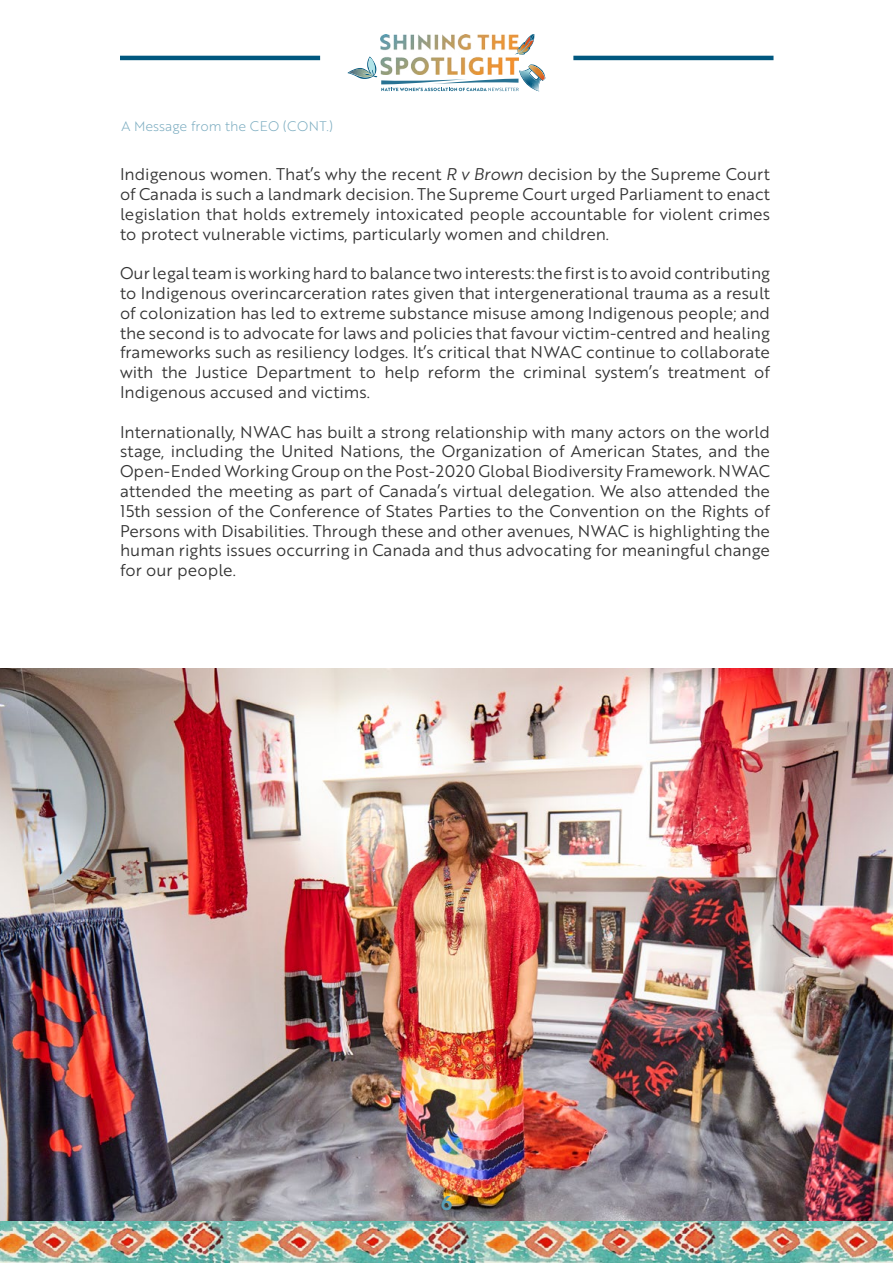
<style>
.page{position:relative;width:893px;height:1263px;background:#fff}
.page>*{position:absolute;margin:0;border:0;box-sizing:border-box;transform-origin:0 0}
.t1{font:19.5px "Brother 1816 Bold";color:#5a9db5}
.t2{font:16.5px/19.8px "Brother 1816 Book";color:#333;text-align:justify}
.t3{font:13.5px "Brother 1816 Light";color:#7bacc0}
.s1{font-family:"Brother 1816 Book Italic"}
</style>
<div class="page">
<img style="left:348px;top:34px;width:197px;height:57px">
<hr style="left:120px;top:56px;width:200px;height:4px;background:#00587f">
<hr style="left:573px;top:56px;width:200px;height:4px;background:#00587f">
<img style="left:0;top:668px;width:893px;height:553px">
<img style="left:0;top:1221px;width:893px;height:42px">
<p class="t3" style="left:122px;top:116px;width:213px">A Message from the CEO (CONT.)</p>
<p class="t2" style="left:120px;top:164px;width:651px">Indigenous women. That’s why the recent <span class="s1">R v Brown</span> decision by the Supreme Court of Canada is such a landmark decision. The Supreme Court urged Parliament to enact legislation that holds extremely intoxicated people accountable for violent crimes to protect vulnerable victims, particularly women and children.</p>
<p class="t2" style="left:120px;top:263px;width:652px">Our legal team is working hard to balance two interests: the first is to avoid contributing to Indigenous overincarceration rates given that intergenerational trauma as a result of colonization has led to extreme substance misuse among Indigenous people; and the second is to advocate for laws and policies that favour victim-centred and healing frameworks such as resiliency lodges. It’s critical that NWAC continue to collaborate with the Justice Department to help reform the criminal system’s treatment of Indigenous accused and victims.</p>
<p class="t2" style="left:120px;top:421px;width:651px">Internationally, NWAC has built a strong relationship with many actors on the world stage, including the United Nations, the Organization of American States, and the Open-Ended Working Group on the Post-2020 Global Biodiversity Framework. NWAC attended the meeting as part of Canada’s virtual delegation. We also attended the 15th session of the Conference of States Parties to the Convention on the Rights of Persons with Disabilities. Through these and other avenues, NWAC is highlighting the human rights issues occurring in Canada and thus advocating for meaningful change for our people.</p>
<p class="t1" style="left:441px;top:1188px;width:13px">6</p>
</div>
